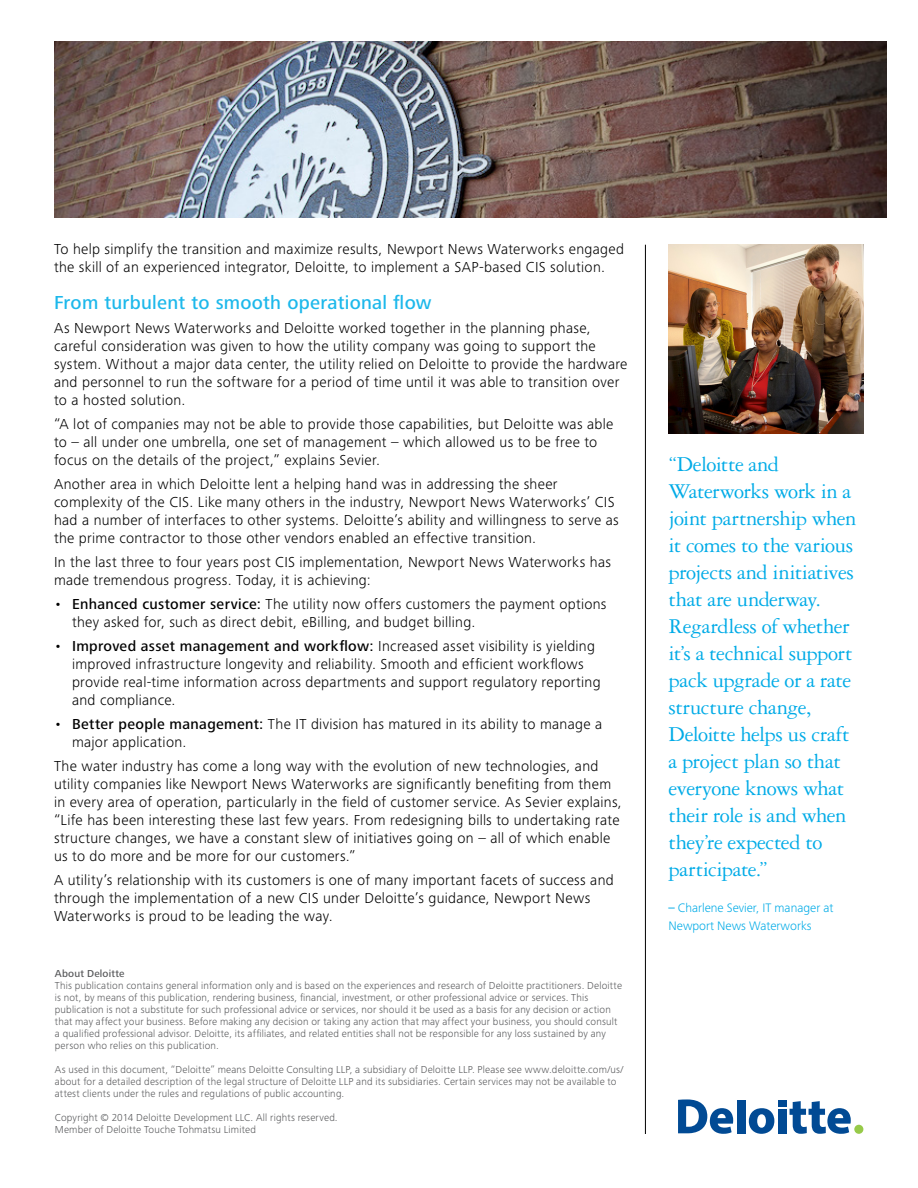
<style>
.page{position:relative;width:918px;height:1188px;background:#fff}
.page>*{position:absolute;margin:0;border:0;box-sizing:border-box;transform-origin:0 0}
.Pull_out_styles_Pull{font:22.5px/27px "Garamond 3 LT Std";letter-spacing:-.02em;color:#00abe7}
.body_copy_front_page{font:500 19.5px "Frutiger Next Pro";letter-spacing:.015em;color:#1db8eb}
.body_copy_front_page-2{font:300 15px/18px "Frutiger Next Pro";letter-spacing:.02em;color:#000}
.Pull_out_styles_Pull-2{font:300 12.75px/18px "Frutiger Next Pro";color:#00abe7}
.t1{font:300 10.5px/12px "Frutiger Next Pro";letter-spacing:.015em;color:#57585a}
.t2{font:500 10.5px "Frutiger Next Pro";letter-spacing:.02em;color:#57585a}
.s1{font-weight:500}
</style>
<div class="page">
<img style="left:54px;top:42px;width:833px;height:175px">
<img style="left:669px;top:245px;width:195px;height:189px">
<hr style="left:645px;top:245px;width:1px;height:889px;background:#000">
<div style="left:737px;top:1100px;width:8px;height:33px;background:#014a94"></div>
<svg style="left:749px;top:1108px;width:25px;height:26px"></svg>
<div style="left:778px;top:1109px;width:8px;height:24px;background:#014a94"></div>
<div style="left:778px;top:1100px;width:8px;height:6px;background:#014a94"></div>
<svg style="left:790px;top:1101px;width:61px;height:33px"></svg>
<div style="left:854px;top:1125px;width:9px;height:9px;background:#97ca49;border-radius:50%"></div>
<svg style="left:678px;top:1099px;width:55px;height:35px"></svg>
<p class="body_copy_front_page-2" style="left:54px;top:240px;width:572px">To help simplify the transition and maximize results, Newport News Waterworks engaged the skill of an experienced integrator, Deloitte, to implement a SAP-based CIS solution.</p>
<p class="body_copy_front_page" style="left:54px;top:292px;width:379px">From turbulent to smooth operational flow</p>
<p class="body_copy_front_page-2" style="left:54px;top:319px;width:575px">As Newport News Waterworks and Deloitte worked together in the planning phase, careful consideration was given to how the utility company was going to support the system. Without a major data center, the utility relied on Deloitte to provide the hardware and personnel to run the software for a period of time until it was able to transition over to a hosted solution.</p>
<p class="body_copy_front_page-2" style="left:54px;top:415px;width:561px">“A lot of companies may not be able to provide those capabilities, but Deloitte was able to – all under one umbrella, one set of management – which allowed us to be free to focus on the details of the project,” explains Sevier.</p>
<p class="body_copy_front_page-2" style="left:54px;top:475px;width:566px">Another area in which Deloitte lent a helping hand was in addressing the sheer complexity of the CIS. Like many others in the industry, Newport News Waterworks’ CIS had a number of interfaces to other systems. Deloitte’s ability and willingness to serve as the prime contractor to those other vendors enabled an effective transition.</p>
<p class="body_copy_front_page-2" style="left:54px;top:553px;width:559px">In the last three to four years post CIS implementation, Newport News Waterworks has made tremendous progress. Today, it is achieving:</p>
<p class="body_copy_front_page-2" style="left:72px;top:595px;width:536px;text-indent:-18px">• <span class="s1">Enhanced customer service:</span> The utility now offers customers the payment options they asked for, such as direct debit, eBilling, and budget billing.</p>
<p class="body_copy_front_page-2" style="left:72px;top:637px;width:530px;text-indent:-18px">• <span class="s1">Improved asset management and workflow:</span> Increased asset visibility is yielding improved infrastructure longevity and reliability. Smooth and efficient workflows provide real-time information across departments and support regulatory reporting and compliance.</p>
<p class="body_copy_front_page-2" style="left:72px;top:715px;width:532px;text-indent:-18px">• <span class="s1">Better people management:</span> The IT division has matured in its ability to manage a major application.</p>
<p class="body_copy_front_page-2" style="left:54px;top:757px;width:569px">The water industry has come a long way with the evolution of new technologies, and utility companies like Newport News Waterworks are significantly benefiting from them in every area of operation, particularly in the field of customer service. As Sevier explains, “Life has been interesting these last few years. From redesigning bills to undertaking rate structure changes, we have a constant slew of initiatives going on – all of which enable us to do more and be more for our customers.”</p>
<p class="body_copy_front_page-2" style="left:54px;top:871px;width:561px">A utility’s relationship with its customers is one of many important facets of success and through the implementation of a new CIS under Deloitte’s guidance, Newport News<br>Waterworks is proud to be leading the way.</p>
<p class="t2" style="left:55px;top:968px;width:71px">About Deloitte</p>
<p class="t1" style="left:55px;top:980px;width:569px">This publication contains general information only and is based on the experiences and research of Deloitte practitioners. Deloitte is not, by means of this publication, rendering business, financial, investment, or other professional advice or services. This publication is not a substitute for such professional advice or services, nor should it be used as a basis for any decision or action that may affect your business. Before making any decision or taking any action that may affect your business, you should consult a qualified professional advisor. Deloitte, its affiliates, and related entities shall not be responsible for any loss sustained by any person who relies on this publication.</p>
<p class="t1" style="left:55px;top:1064px;width:570px">As used in this document, “Deloitte” means Deloitte Consulting LLP, a subsidiary of Deloitte LLP. Please see www.deloitte.com/us/ about for a detailed description of the legal structure of Deloitte LLP and its subsidiaries. Certain services may not be available to attest clients under the rules and regulations of public accounting.</p>
<p class="t1" style="left:55px;top:1112px;width:284px">Copyright © 2014 Deloitte Development LLC. All rights reserved.</p>
<p class="t1" style="left:55px;top:1124px;width:203px">Member of Deloitte Touche Tohmatsu Limited</p>
<p class="Pull_out_styles_Pull" style="left:669px;top:451px;width:189px">“Deloitte and<br>Waterworks work in a joint partnership when it comes to the various projects and initiatives that are underway.<br>Regardless of whether it’s a technical support pack upgrade or a rate structure change,<br>Deloitte helps us craft a project plan so that everyone knows what their role is and when they’re expected to participate.”</p>
<p class="Pull_out_styles_Pull-2" style="left:669px;top:899px;width:166px"><span class="s1">–</span> Charlene Sevier, IT manager at<br>Newport News Waterworks</p>
</div>
